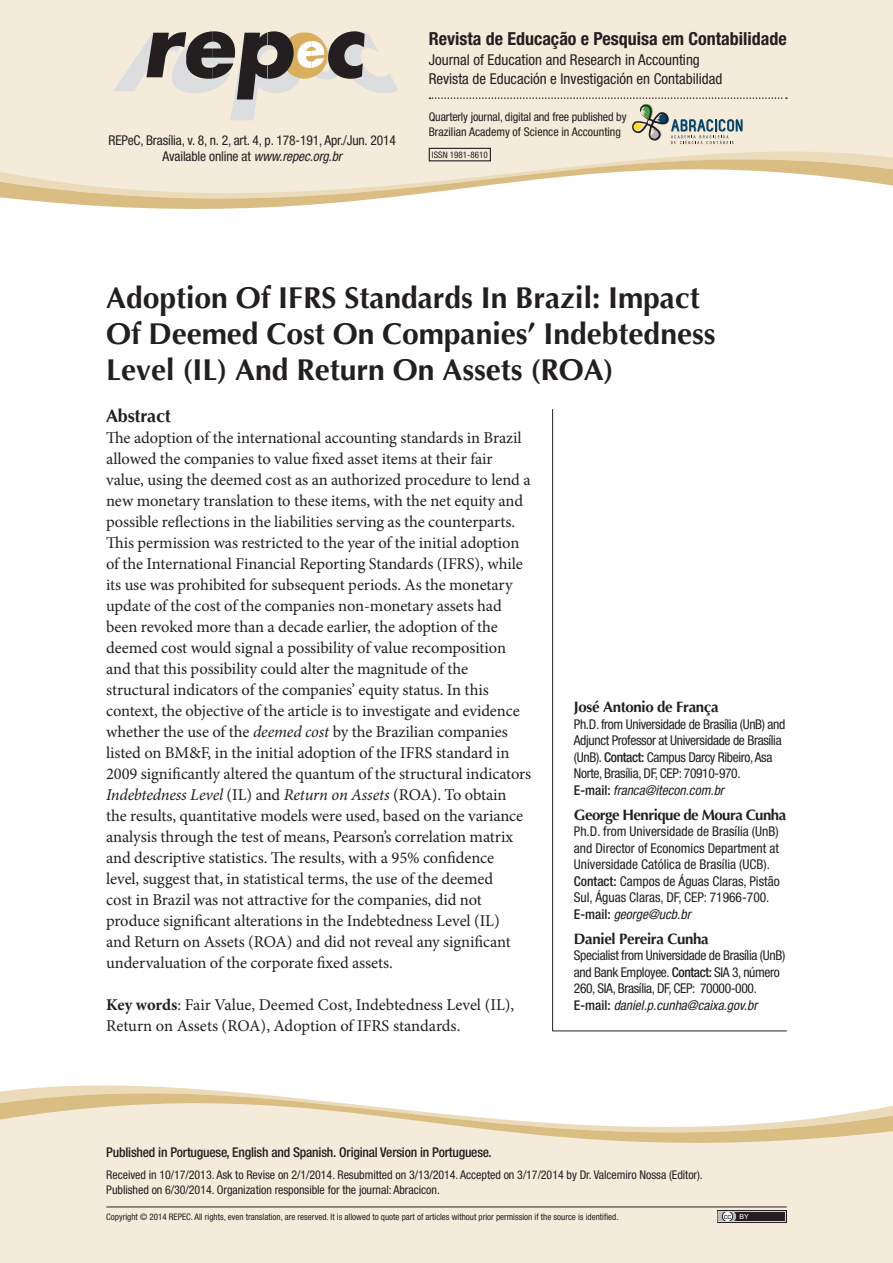
<style>
.page{position:relative;width:893px;height:1263px;background:#fff}
.page>*{position:absolute;margin:0;border:0;box-sizing:border-box;transform-origin:0 0}
.t1{font:700 30px/36px "Optima";color:#231f20}
.t2{font:700 condensed 18px "Helvetica Neue";color:#231f20}
.t3{font:700 18px "Optima";letter-spacing:-.01em;color:#231f20}
.t4{font:16.5px/21px "Minion Pro";letter-spacing:-.005em;color:#231f20}
.t5{font:condensed 15px/19.5px "Helvetica Neue";color:#231f20}
.t6{font:700 15px "Optima";letter-spacing:-.02em;color:#231f20}
.t7{font:condensed 13.5px/16.5px "Helvetica Neue";letter-spacing:-.025em;color:#231f20}
.t8{font:condensed 13.5px/16.5px "Helvetica Neue";color:#231f20}
.t9{font:500 condensed 13.5px "Helvetica Neue";letter-spacing:-.015em;color:#231f20}
.t10{font:condensed 12px/15px "Helvetica Neue";letter-spacing:-.005em;color:#231f20}
.t11{font:condensed 9px "Helvetica Neue";color:#231f20}
.t12{font:7.5px "Arial";color:#231f20}
.s1{font-style:italic}
.s2{font-weight:700}
.s3{font-weight:500}
.s4{font-size:7.05px;color:#fff}
</style>
<div class="page">
<div style="left:0;top:1179px;width:893px;height:84px;background:#f4ebda"></div>
<svg style="left:0;top:1085px;width:893px;height:94px;fill:#f4ebda"></svg>
<hr style="left:106px;top:1206px;width:681px;height:1px;background:#231f20">
<div style="left:717px;top:1210px;width:70px;height:13px;background:#231f20"></div>
<svg style="left:718px;top:1211px;width:68px;height:11px"></svg>
<div style="left:0;top:0;width:893px;height:125px;background:#f4ebda"></div>
<svg style="left:0;top:127px;width:893px;height:82px;fill:#f4ebda"></svg>
<svg style="left:113px;top:30px;width:285px;height:90px;background:#c0b9ad"></svg>
<div style="left:429px;top:148px;width:62px;height:13px;border:1px solid #231f20"></div>
<svg style="left:429px;top:97px;width:358px;height:47px;background:#e4dece"></svg>
<hr style="left:552px;top:409px;width:1px;height:622px;background:#231f20">
<hr style="left:553px;top:1030px;width:233px;height:1px;background:#231f20">
<p class="t7" style="left:109px;top:132px;width:289px;text-align:center">REPeC, Brasília, v. 8, n. 2, art. 4, p. 178-191, Apr./Jun. 2014<br>Available online at <span class="s1">www.repec.org.br</span></p>
<p class="t2" style="left:429px;top:28px;width:359px">Revista de Educação e Pesquisa em Contabilidade</p>
<p class="t5" style="left:429px;top:50px;width:295px">Journal of Education and Research in Accounting<br>Revista de Educación e Investigación en Contabilidad</p>
<p class="t10" style="left:429px;top:109px;width:199px">Quarterly journal, digital and free published by<br>Brazilian Academy of Science in Accounting</p>
<p class="t11" style="left:432px;top:150px;width:57px">ISSN 1981-8610</p>
<h1 class="t1" style="left:106px;top:280px;width:611px">Adoption Of IFRS Standards In Brazil: Impact<br>Of Deemed Cost On Companies’ Indebtedness<br>Level (IL) And Return On Assets (ROA)</h1>
<p class="t3" style="left:106px;top:404px;width:66px">Abstract</p>
<p class="t4" style="left:106px;top:427px;width:427px">The adoption of the international accounting standards in Brazil allowed the companies to value fixed asset items at their fair value, using the deemed cost as an authorized procedure to lend a new monetary translation to these items, with the net equity and possible reflections in the liabilities serving as the counterparts.<br>This permission was restricted to the year of the initial adoption of the International Financial Reporting Standards (IFRS), while its use was prohibited for subsequent periods. As the monetary update of the cost of the companies non-monetary assets had been revoked more than a decade earlier, the adoption of the deemed cost would signal a possibility of value recomposition and that this possibility could alter the magnitude of the structural indicators of the companies’ equity status. In this context, the objective of the article is to investigate and evidence whether the use of the <span class="s1">deemed cost</span> by the Brazilian companies listed on BM&amp;F, in the initial adoption of the IFRS standard in 2009 significantly altered the quantum of the structural indicators <span class="s1">Indebtedness Level</span> (IL) and <span class="s1">Return on Assets</span> (ROA). To obtain the results, quantitative models were used, based on the variance analysis through the test of means, Pearson’s correlation matrix and descriptive statistics. The results, with a 95% confidence level, suggest that, in statistical terms, the use of the deemed<br>cost in Brazil was not attractive for the companies, did not produce significant alterations in the Indebtedness Level (IL)<br>and Return on Assets (ROA) and did not reveal any significant undervaluation of the corporate fixed assets.</p>
<p class="t4" style="left:106px;top:994px;width:410px"><span class="s2">Key words</span>: Fair Value, Deemed Cost, Indebtedness Level (IL),<br>Return on Assets (ROA), Adoption of IFRS standards.</p>
<p class="t6" style="left:574px;top:698px;width:146px">José Antonio de França</p>
<p class="t7" style="left:574px;top:716px;width:213px">Ph.D. from Universidade de Brasília (UnB) and Adjunct Professor at Universidade de Brasília (UnB). <span class="s3">Contact:</span> Campus Darcy Ribeiro, Asa Norte, Brasília, DF, CEP: 70910-970.<br><span class="s3">E-mail:</span> <span class="s1">franca@itecon.com.br</span></p>
<p class="t6" style="left:574px;top:805px;width:214px">George Henrique de Moura Cunha</p>
<p class="t8" style="left:574px;top:823px;width:207px">Ph.D. from Universidade de Brasília (UnB) and Director of Economics Department at Universidade Católica de Brasília (UCB).<br><span class="s3">Contact:</span> Campos de Águas Claras, Pistão Sul, Águas Claras, DF, CEP: 71966-700.<br><span class="s3">E-mail:</span> <span class="s1">george@ucb.br</span></p>
<p class="t6" style="left:574px;top:929px;width:136px">Daniel Pereira Cunha</p>
<p class="t7" style="left:574px;top:947px;width:213px">Specialist from Universidade de Brasília (UnB) and Bank Employee. <span class="s3">Contact:</span> SIA 3, número 260, SIA, Brasília, DF, CEP: 70000-000.<br><span class="s3">E-mail:</span> <span class="s1">daniel.p.cunha@caixa.gov.br</span></p>
<p class="t9" style="left:106px;top:1144px;width:387px">Published in Portuguese, English and Spanish. Original Version in Portuguese.</p>
<p class="t10" style="left:106px;top:1167px;width:598px">Received in 10/17/2013. Ask to Revise on 2/1/2014. Resubmitted on 3/13/2014. Accepted on 3/17/2014 by Dr. Valcemiro Nossa (Editor).<br>Published on 6/30/2014. Organization responsible for the journal: Abracicon.</p>
<p class="t11" style="left:106px;top:1212px;width:514px">Copyright © 2014 REPEC. All rights, even translation, are reserved. It is allowed to quote part of articles without prior permission if the source is identified.</p>
<p class="t12" style="left:724px;top:1211px;width:27px">cc <span class="s4">BY</span></p>
</div>
